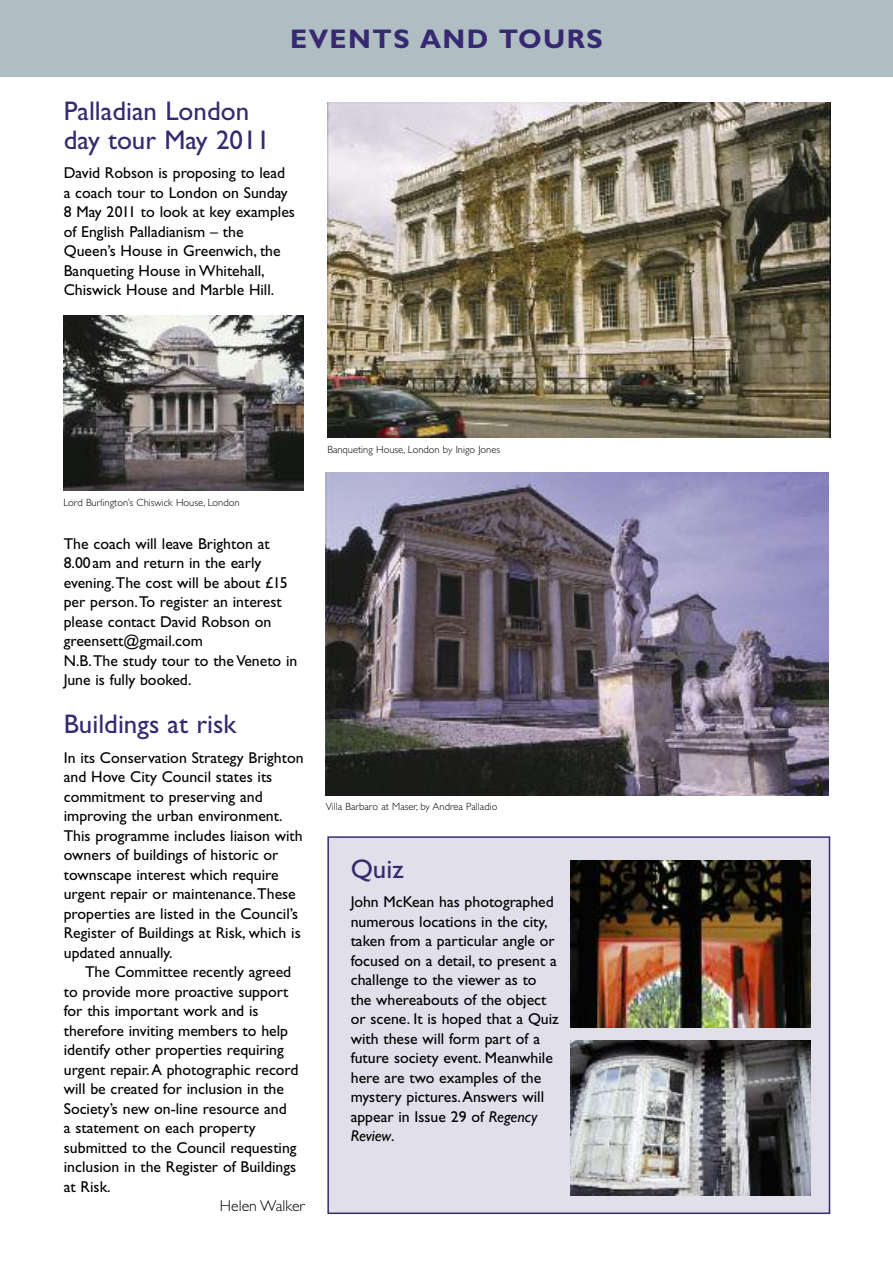
<style>
.page{position:relative;width:893px;height:1263px;background:#fff}
.page>*{position:absolute;margin:0;border:0;box-sizing:border-box;transform-origin:0 0}
.t1{font:27px/28.5px "Gill Sans";color:#362970}
.t2{font:700 27px "Gill Sans";letter-spacing:.055em;color:#362970}
.t3{font:15.75px/19.5px "Gill Sans";color:#000}
.t4{font:300 15.75px "Gill Sans";color:#000}
.t5{font:300 10.5px "Gill Sans";color:#000}
.s1{font-style:italic}
</style>
<div class="page">
<div style="left:0;top:0;width:893px;height:77px;background:#b0bdc3"></div>
<img style="left:326px;top:472px;width:503px;height:323px">
<img style="left:63px;top:315px;width:241px;height:175px">
<div style="left:329px;top:838px;width:500px;height:374px;background:#e1dfea"></div>
<div style="left:327px;top:836px;width:503px;height:378px;border:2px solid #362970"></div>
<img style="left:571px;top:861px;width:240px;height:167px">
<img style="left:571px;top:1040px;width:240px;height:156px">
<img style="left:327px;top:102px;width:503px;height:336px">
<h1 class="t2" style="left:290px;top:29px;width:314px">EVENTS AND TOURS</h1>
<h1 class="t1" style="left:64px;top:100px;width:208px">Palladian London day tour May 2011</h1>
<p class="t3" style="left:64px;top:165px;width:233px">David Robson is proposing to lead a coach tour to London on Sunday<br>8 May 2011 to look at key examples of English Palladianism – the<br>Queen’s House in Greenwich, the<br>Banqueting House in Whitehall,<br>Chiswick House and Marble Hill.</p>
<p class="t5" style="left:63px;top:498px;width:178px">Lord Burlington’s Chiswick House, London</p>
<p class="t3" style="left:64px;top:535px;width:235px">The coach will leave Brighton at<br>8.00am and return in the early evening.The cost will be about £15 per person.To register an interest please contact David Robson on greensett@gmail.com<br>N.B.The study tour to the Veneto in<br>June is fully booked.</p>
<h1 class="t1" style="left:64px;top:712px;width:174px">Buildings at risk</h1>
<p class="t3" style="left:64px;top:749px;width:241px">In its Conservation Strategy Brighton and Hove City Council states its commitment to preserving and improving the urban environment.<br>This programme includes liaison with owners of buildings of historic or townscape interest which require urgent repair or maintenance.These properties are listed in the Council’s Register of Buildings at Risk, which is updated annually.</p>
<p class="t3" style="left:64px;top:963px;width:236px;text-indent:21px">The Committee recently agreed to provide more proactive support for this important work and is therefore inviting members to help identify other properties requiring urgent repair.A photographic record will be created for inclusion in the<br>Society’s new on-line resource and<br>a statement on each property submitted to the Council requesting inclusion in the Register of Buildings at Risk.</p>
<p class="t4" style="left:220px;top:1200px;width:86px">Helen Walker</p>
<p class="t5" style="left:327px;top:445px;width:174px">Banqueting House, London by Inigo Jones</p>
<p class="t5" style="left:326px;top:803px;width:173px">Villa Barbaro at Maser, by Andrea Palladio</p>
<h1 class="t1" style="left:351px;top:857px;width:54px">Quiz</h1>
<p class="t3" style="left:351px;top:893px;width:210px">John McKean has photographed numerous locations in the city, taken from a particular angle or focused on a detail, to present a challenge to the viewer as to the whereabouts of the object or scene. It is hoped that a Quiz with these will form part of a future society event. Meanwhile here are two examples of the mystery pictures.Answers will appear in Issue 29 of <span class="s1">Regency<br>Review</span>.</p>
</div>
